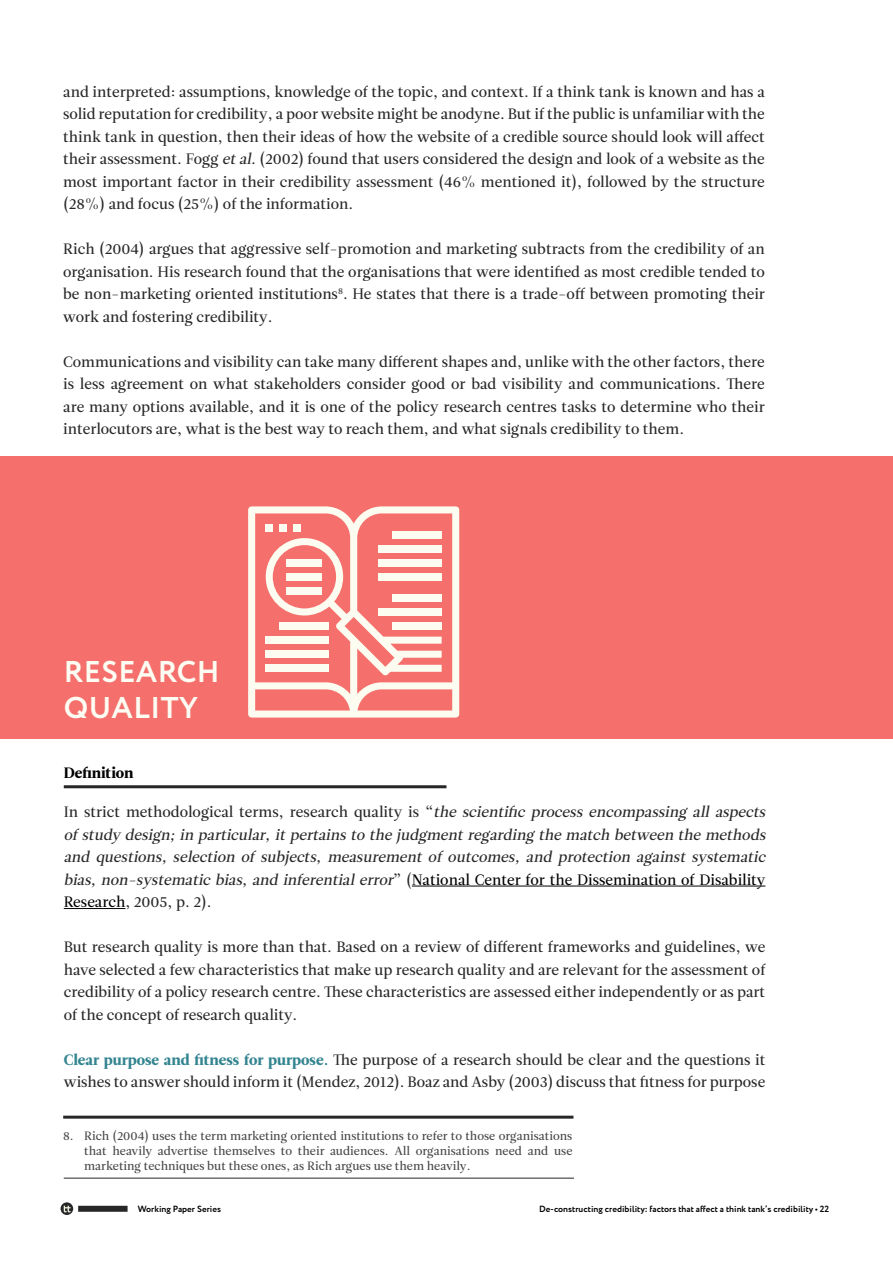
<style>
.page{position:relative;width:893px;height:1263px;background:#fff}
.page>*{position:absolute;margin:0;border:0;box-sizing:border-box;transform-origin:0 0}
.t1{font:700 30px/36px "Circe";letter-spacing:.01em;color:#fdfdf3}
.t2{font:15px/22.5px "Leitura Roman 2";color:#272727;text-align:justify}
.t3{font:italic 15px/22.5px "Leitura Roman 2";color:#272727}
.t4{font:15px "Leitura Roman 4";color:#000}
.t5{font:12px/15px "Leitura Roman 2";color:#474545;text-align:justify}
.t6{font:700 9px "Circe";color:#000}
.s1{font-style:italic}
.s2{font-style:normal}
.s3{font-style:normal;color:#000}
.s4{font-family:"Leitura Roman 4";color:#328490}
</style>
<div class="page">
<div style="left:78px;top:1206px;width:50px;height:6px;background:#272727"></div>
<svg style="left:60px;top:1202px;width:13px;height:13px"></svg>
<svg style="left:64px;top:1206px;width:7px;height:6px"></svg>
<hr style="left:64px;top:785px;width:382px;height:3px;background:#272727">
<hr style="left:63px;top:1116px;width:510px;height:3px;background:#272727">
<hr style="left:64px;top:1178px;width:510px;height:1px;background:#272727">
<hr style="left:412px;top:886px;width:353px;height:1px;background:#000">
<hr style="left:64px;top:908px;width:61px;height:1px;background:#000">
<div style="left:0;top:456px;width:893px;height:283px;background:#f5706c"></div>
<svg style="left:248px;top:506px;width:211px;height:211px"></svg>
<div style="left:287px;top:559px;width:35px;height:7px;background:#fcfcf0"></div>
<div style="left:287px;top:573px;width:35px;height:7px;background:#fcfcf0"></div>
<div style="left:287px;top:587px;width:35px;height:7px;background:#fcfcf0"></div>
<div style="left:280px;top:622px;width:49px;height:8px;background:#fcfcf0"></div>
<div style="left:266px;top:637px;width:63px;height:7px;background:#fcfcf0"></div>
<div style="left:266px;top:651px;width:63px;height:7px;background:#fcfcf0"></div>
<div style="left:266px;top:665px;width:63px;height:7px;background:#fcfcf0"></div>
<div style="left:392px;top:531px;width:50px;height:7px;background:#fcfcf0"></div>
<div style="left:378px;top:545px;width:64px;height:7px;background:#fcfcf0"></div>
<div style="left:378px;top:559px;width:64px;height:7px;background:#fcfcf0"></div>
<div style="left:378px;top:573px;width:64px;height:7px;background:#fcfcf0"></div>
<div style="left:392px;top:594px;width:50px;height:7px;background:#fcfcf0"></div>
<div style="left:378px;top:608px;width:64px;height:7px;background:#fcfcf0"></div>
<div style="left:392px;top:622px;width:50px;height:8px;background:#fcfcf0"></div>
<div style="left:266px;top:524px;width:7px;height:7px;background:#fcfcf0"></div>
<div style="left:280px;top:524px;width:7px;height:7px;background:#fcfcf0"></div>
<div style="left:294px;top:524px;width:7px;height:7px;background:#fcfcf0"></div>
<p class="t2" style="left:63px;top:80px;width:703px">and interpreted: assumptions, knowledge of the topic, and context. If a think tank is known and has a solid reputation for credibility, a poor website might be anodyne. But if the public is unfamiliar with the think tank in question, then their ideas of how the website of a credible source should look will affect their assessment. Fogg <span class="s1">etal</span>. (2002) found that users considered the design and look of a website as the most important factor in their credibility assessment (46% mentioned it), followed by the structure (28%) and focus (25%) of the information.</p>
<p class="t2" style="left:63px;top:238px;width:703px">Rich (2004) argues that aggressive self-promotion and marketing subtracts from the credibility of an organisation. His research found that the organisations that were identified as most credible tended to be non-marketing oriented institutions<sup>8</sup>. He states that there is a trade-off between promoting their work and fostering credibility.</p>
<p class="t2" style="left:63px;top:350px;width:703px">Communications and visibility can take many different shapes and, unlike with the other factors, there is less agreement on what stakeholders consider good or bad visibility and communications. There are many options available, and it is one of the policy research centres tasks to determine who their interlocutors are, what is the best way to reach them, and what signals credibility to them.</p>
<h1 class="t1" style="left:64px;top:655px;width:157px">RESEARCH<br>QUALITY</h1>
<p class="t4" style="left:64px;top:763px;width:71px">Definition</p>
<p class="t3" style="left:64px;top:801px;width:706px"><span class="s2">In strict methodological terms, research quality is “</span>the scientific process encompassing all aspects of study design; in particular, it pertains to the judgment regarding the match between the methods and questions, selection of subjects, measurement of outcomes, and protection against systematic bias, non-systematic bias, and inferential error<span class="s2">” (</span><span class="s3">National Center for the Dissemination of Disability Research</span><span class="s2">, 2005, p. 2).</span></p>
<p class="t2" style="left:64px;top:936px;width:703px">But research quality is more than that. Based on a review of different frameworks and guidelines, we have selected a few characteristics that make up research quality and are relevant for the assessment of credibility of a policy research centre. These characteristics are assessed either independently or as part of the concept of research quality.</p>
<p class="t2" style="left:64px;top:1048px;width:703px"><span class="s4">Clear purpose and fitness for purpose.</span> The purpose of a research should be clear and the questions it wishes to answer should inform it (Mendez, 2012). Boaz and Asby (2003) discuss that fitness for purpose</p>
<p class="t5" style="left:84px;top:1128px;width:490px;text-indent:-21px">8. Rich (2004) uses the term marketing oriented institutions to refer to those organisations that heavily advertise themselves to their audiences. All organisations need and use marketing techniques but these ones, as Rich argues use them heavily.</p>
<p class="t6" style="left:138px;top:1202px;width:85px">Working Paper Series</p>
<p class="t6" style="left:539px;top:1202px;width:292px">De-constructing credibility: factors that affect a think tank’s credibility • 22</p>
</div>
